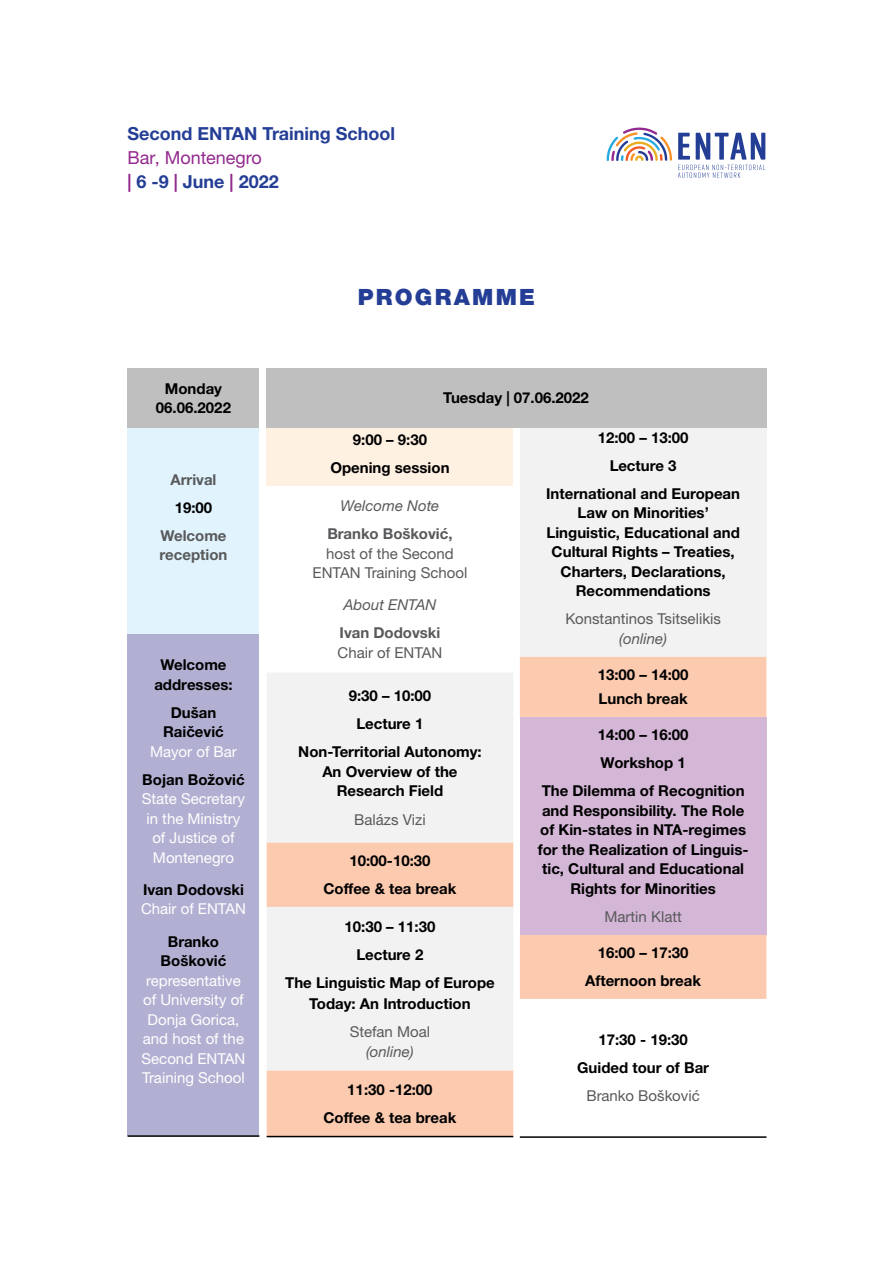
<style>
.page{position:relative;width:893px;height:1263px;background:#fff}
.page>*{position:absolute;margin:0;border:0;box-sizing:border-box;transform-origin:0 0}
.t1{font:900 22.5px "Helvetica Neue LTW1 G";letter-spacing:.1em;color:#243e96}
.t2{font:18px/24px "Helvetica Neue LTW1 G";color:#93298e}
.t3{font:700 18px "Helvetica Neue LTW1 G";color:#243e96}
.t4{font:700 15px/19.5px "Helvetica Neue LTW1 G";color:#000;text-align:center}
.t5{font:15px/19.5px "Helvetica Neue LTW1 G";color:#fff;text-align:center}
.t6{font:15px/19.5px "Helvetica Neue LTW1 G";color:#58595b;text-align:center}
.t7{font:700 15px/19.5px "Helvetica Neue LTW1 G";color:#58595b}
.t8{font:italic 15px "Helvetica Neue LTW1 G";color:#58595b}
.s1{font-weight:700}
.s2{font-weight:700;color:#243e96}
</style>
<div class="page">
<svg style="left:607px;top:128px;width:65px;height:33px"></svg>
<svg style="left:678px;top:133px;width:87px;height:45px"></svg>
<div style="left:128px;top:368px;width:131px;height:60px;background:#bfbfbf"></div>
<div style="left:128px;top:428px;width:131px;height:206px;background:#e1f4fd"></div>
<div style="left:128px;top:634px;width:131px;height:502px;background:#b1b0d2"></div>
<hr style="left:128px;top:1135px;width:131px;height:2px;background:#000">
<div style="left:520px;top:419px;width:246px;height:238px;background:#f2f2f2"></div>
<div style="left:520px;top:657px;width:246px;height:342px;background:#fccaaf"></div>
<div style="left:520px;top:717px;width:246px;height:218px;background:#d4b6d6"></div>
<hr style="left:520px;top:1136px;width:246px;height:2px;background:#000">
<div style="left:267px;top:421px;width:246px;height:64px;background:#fff1e2"></div>
<div style="left:267px;top:673px;width:246px;height:170px;background:#f2f2f2"></div>
<svg style="left:267px;top:843px;width:246px;height:293px;fill:#f2f2f2"></svg>
<hr style="left:267px;top:1136px;width:246px;height:1px;background:#000">
<div style="left:267px;top:368px;width:498px;height:60px;background:#bfbfbf"></div>
<p class="t3" style="left:128px;top:123px;width:269px">Second ENTAN Training School</p>
<p class="t2" style="left:128px;top:146px;width:153px">Bar, Montenegro<br><span class="s1">|</span> <span class="s2">6 -9</span> <span class="s1">|</span> <span class="s2">June</span> <span class="s1">|</span> <span class="s2">2022</span></p>
<p class="t4" style="left:156px;top:379px;width:77px">Monday<br>06.06.2022</p>
<p class="t7" style="left:170px;top:470px;width:48px">Arrival</p>
<p class="t4" style="left:175px;top:498px;width:39px">19:00</p>
<p class="t7" style="left:159px;top:526px;width:69px">Welcome reception</p>
<p class="t4" style="left:154px;top:655px;width:80px">Welcome addresses:</p>
<p class="t4" style="left:163px;top:702px;width:62px">Dušan<br>Raičević</p>
<p class="t5" style="left:150px;top:741px;width:88px">Mayor of Bar</p>
<p class="t4" style="left:142px;top:769px;width:104px">Bojan Božović</p>
<p class="t5" style="left:142px;top:789px;width:105px">State Secretary in the Ministry of Justice of<br>Montenegro</p>
<p class="t4" style="left:143px;top:879px;width:102px">Ivan Dodovski</p>
<p class="t5" style="left:141px;top:899px;width:106px">Chair of ENTAN</p>
<p class="t4" style="left:161px;top:931px;width:67px">Branko<br>Bošković</p>
<p class="t5" style="left:142px;top:970px;width:105px">representative of University of<br>Donja Gorica, and host of the<br>Second ENTAN<br>Training School</p>
<h1 class="t1" style="left:358px;top:284px;width:179px">PROGRAMME</h1>
<p class="t4" style="left:443px;top:388px;width:147px">Tuesday | 07.06.2022</p>
<p class="t4" style="left:330px;top:425px;width:121px;line-height:28px">9:00 – 9:30<br>Opening session</p>
<p class="t8" style="left:341px;top:496px;width:100px">Welcome Note</p>
<p class="t7" style="left:327px;top:524px;width:127px">Branko Bošković,</p>
<p class="t6" style="left:313px;top:543px;width:156px">host of the Second<br>ENTAN Training School</p>
<p class="t8" style="left:343px;top:596px;width:94px">About ENTAN</p>
<p class="t7" style="left:340px;top:623px;width:102px">Ivan Dodovski</p>
<p class="t6" style="left:338px;top:643px;width:106px">Chair of ENTAN</p>
<p class="t4" style="left:298px;top:682px;width:185px;line-height:28px">9:30 – 10:00<br>Lecture 1<br>Non-Territorial Autonomy:</p>
<p class="t4" style="left:322px;top:762px;width:137px">An Overview of the<br>Research Field</p>
<p class="t6" style="left:354px;top:809px;width:73px">Balázs Vizi</p>
<p class="t4" style="left:323px;top:847px;width:134px;line-height:28px">10:00-10:30<br>Coffee &amp; tea break</p>
<p class="t4" style="left:285px;top:912px;width:211px;line-height:28px">10:30 – 11:30<br>Lecture 2<br>The Linguistic Map of Europe</p>
<p class="t4" style="left:309px;top:994px;width:163px">Today: An Introduction</p>
<p class="t6" style="left:350px;top:1022px;width:82px">Stefan Moal</p>
<p class="t8" style="left:366px;top:1042px;width:49px">(online)</p>
<p class="t4" style="left:323px;top:1075px;width:134px;line-height:28px">11:30 -12:00<br>Coffee &amp; tea break</p>
<p class="t4" style="left:546px;top:423px;width:195px;line-height:28px">12:00 – 13:00<br>Lecture 3<br>International and European</p>
<p class="t4" style="left:546px;top:503px;width:195px">Law on Minorities’<br>Linguistic, Educational and<br>Cultural Rights – Treaties,<br>Charters, Declarations,<br>Recommendations</p>
<p class="t6" style="left:565px;top:609px;width:157px">Konstantinos Tsitselikis</p>
<p class="t8" style="left:619px;top:629px;width:49px">(online)</p>
<p class="t4" style="left:598px;top:663px;width:92px;line-height:23.7px;text-align:left">13:00 – 14:00<br>Lunch break</p>
<p class="t4" style="left:542px;top:721px;width:204px;line-height:28px">14:00 – 16:00<br>Workshop 1<br>The Dilemma of Recognition</p>
<p class="t4" style="left:538px;top:801px;width:212px">and Responsibility. The Role of Kin-states in NTA-regimes for the Realization of Linguis&shy;tic, Cultural and Educational<br>Rights for Minorities</p>
<p class="t6" style="left:604px;top:907px;width:79px">Martin Klatt</p>
<p class="t4" style="left:585px;top:939px;width:117px;line-height:28px">16:00 – 17:30<br>Afternoon break</p>
<p class="t4" style="left:577px;top:1026px;width:133px;line-height:28px">17:30 - 19:30<br>Guided tour of Bar</p>
<p class="t6" style="left:587px;top:1086px;width:115px">Branko Bošković</p>
</div>
